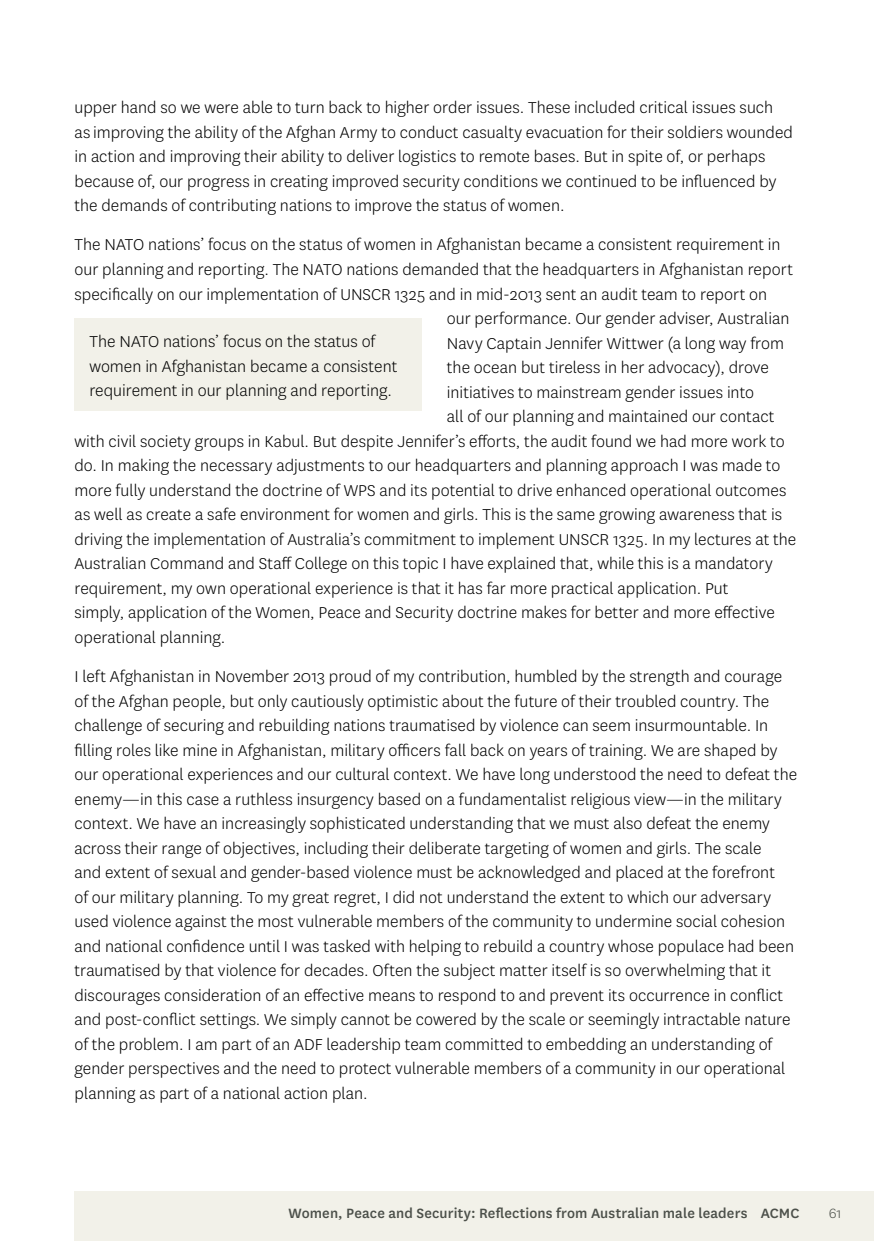
<style>
.page{position:relative;width:874px;height:1241px;background:#fff}
.page>*{position:absolute;margin:0;border:0;box-sizing:border-box;transform-origin:0 0}
.t1{font:300 18.38px/24.5px "National";color:#000}
.t2{font:500 15.75px "National";letter-spacing:.01em;color:#4c504a}
.t3{font:300 15.75px "National";color:#4c504a}
</style>
<div class="page">
<div style="left:74px;top:1191px;width:799px;height:49px;background:#f2f1e9"></div>
<div style="left:74px;top:318px;width:348px;height:93px;background:#f2f1e9"></div>
<p class="t1" style="left:74px;top:95px;width:719px">upper hand so we were able to turn back to higher order issues. These included critical issues such as improving the ability of the Afghan Army to conduct casualty evacuation for their soldiers wounded in action and improving their ability to deliver logistics to remote bases. But in spite of, or perhaps because of, our progress in creating improved security conditions we continued to be influenced by the demands of contributing nations to improve the status of women.</p>
<p class="t1" style="left:74px;top:232px;width:707px">The NATO nations’ focus on the status of women in Afghanistan became a consistent requirement in</p>
<p class="t1" style="left:74px;top:256px;width:719px">our planning and reporting. The NATO nations demanded that the headquarters in Afghanistan report</p>
<p class="t1" style="left:74px;top:281px;width:693px">specifically on our implementation of UNSCR 1325 and in mid-2013 sent an audit team to report on</p>
<p class="t1" style="left:446px;top:305px;width:344px">our performance. Our gender adviser, Australian</p>
<p class="t1" style="left:446px;top:330px;width:338px">Navy Captain Jennifer Wittwer (a long way from</p>
<p class="t1" style="left:446px;top:354px;width:323px">the ocean but tireless in her advocacy), drove</p>
<p class="t1" style="left:446px;top:379px;width:308px">initiatives to mainstream gender issues into</p>
<p class="t1" style="left:446px;top:403px;width:329px">all of our planning and maintained our contact</p>
<p class="t1" style="left:74px;top:428px;width:711px">with civil society groups in Kabul. But despite Jennifer’s efforts, the audit found we had more work to</p>
<p class="t1" style="left:74px;top:452px;width:707px">do. In making the necessary adjustments to our headquarters and planning approach I was made to</p>
<p class="t1" style="left:74px;top:477px;width:713px">more fully understand the doctrine of WPS and its potential to drive enhanced operational outcomes</p>
<p class="t1" style="left:74px;top:501px;width:708px">as well as create a safe environment for women and girls. This is the same growing awareness that is</p>
<p class="t1" style="left:74px;top:526px;width:723px">driving the implementation of Australia’s commitment to implement UNSCR 1325. In my lectures at the</p>
<p class="t1" style="left:74px;top:550px;width:699px">Australian Command and Staff College on this topic I have explained that, while this is a mandatory</p>
<p class="t1" style="left:74px;top:575px;width:655px">requirement, my own operational experience is that it has far more practical application. Put</p>
<p class="t1" style="left:74px;top:599px;width:701px">simply, application of the Women, Peace and Security doctrine makes for better and more effective</p>
<p class="t1" style="left:74px;top:624px;width:152px">operational planning.</p>
<p class="t1" style="left:74px;top:663px;width:723px">I left Afghanistan in November 2013 proud of my contribution, humbled by the strength and courage of the Afghan people, but only cautiously optimistic about the future of their troubled country. The challenge of securing and rebuilding nations traumatised by violence can seem insurmountable. In filling roles like mine in Afghanistan, military officers fall back on years of training. We are shaped by our operational experiences and our cultural context. We have long understood the need to defeat the enemy—in this case a ruthless insurgency based on a fundamentalist religious view—in the military context. We have an increasingly sophisticated understanding that we must also defeat the enemy across their range of objectives, including their deliberate targeting of women and girls. The scale<br>and extent of sexual and gender-based violence must be acknowledged and placed at the forefront<br>of our military planning. To my great regret, I did not understand the extent to which our adversary used violence against the most vulnerable members of the community to undermine social cohesion and national confidence until I was tasked with helping to rebuild a country whose populace had been traumatised by that violence for decades. Often the subject matter itself is so overwhelming that it discourages consideration of an effective means to respond to and prevent its occurrence in conflict and post-conflict settings. We simply cannot be cowered by the scale or seemingly intractable nature of the problem. I am part of an ADF leadership team committed to embedding an understanding of gender perspectives and the need to protect vulnerable members of a community in our operational planning as part of a national action plan.</p>
<p class="t1" style="left:89px;top:329px;width:309px">The NATO nations’ focus on the status of women in Afghanistan became a consistent requirement in our planning and reporting.</p>
<p class="t2" style="left:288px;top:1202px;width:512px">Women, Peace and Security: Reflections from Australian male leaders ACMC</p>
<p class="t3" style="left:828px;top:1203px;width:15px">61</p>
</div>
